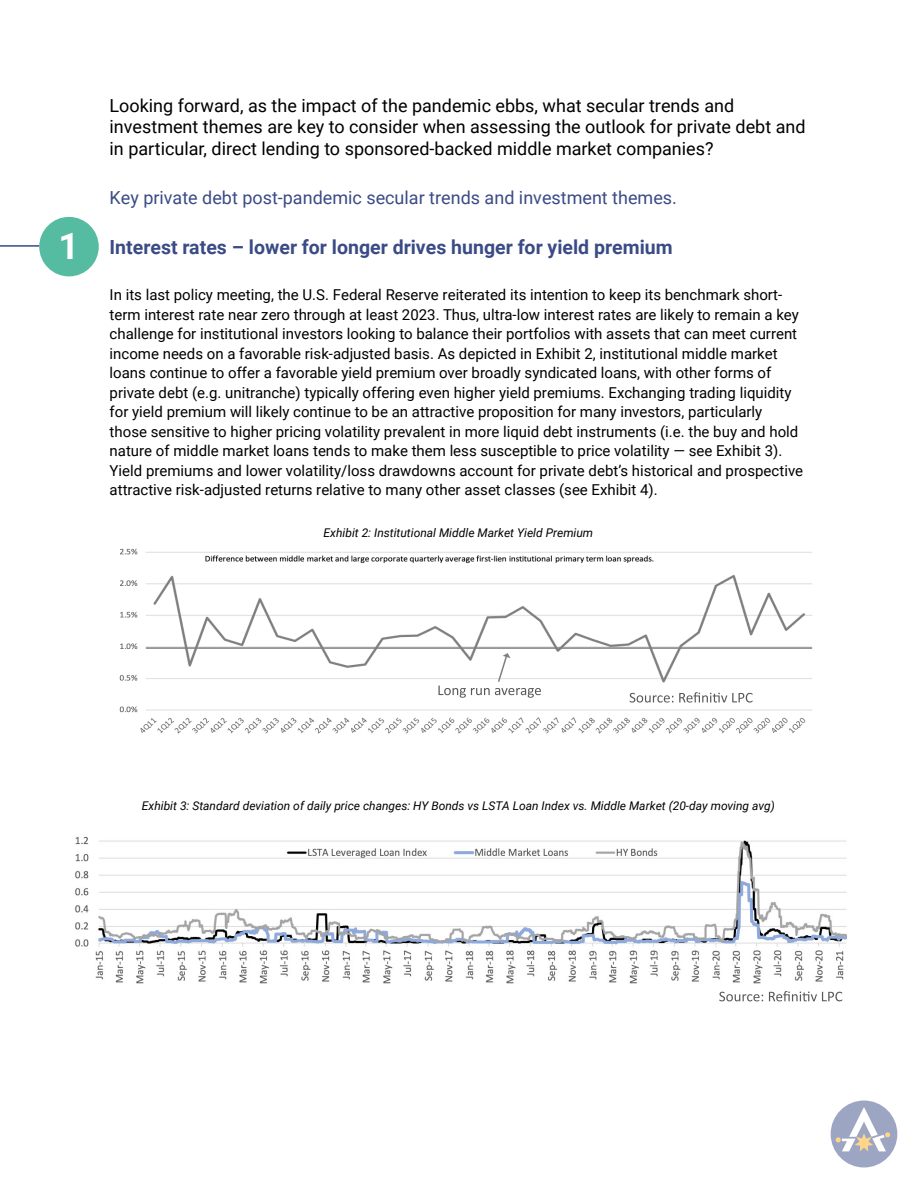
<style>
.page{position:relative;width:918px;height:1188px;background:#fff}
.page>*{position:absolute;margin:0;border:0;box-sizing:border-box;transform-origin:0 0}
.t1{font:700 36.3px "Roboto";color:#fff}
.t2{font:700 19.5px "Roboto";color:#3a4b85}
.t3{font:18px/21.6px "Roboto";color:#000}
.t4{font:18px "Roboto";color:#3a4b85}
.t5{font:15px/19.5px "Roboto";color:#000}
.t6{font:italic 12px "Roboto";color:#000}
</style>
<div class="page">
<div style="left:831px;top:1101px;width:66px;height:66px;background:#9ca5c2;border-radius:50%"></div>
<svg style="left:836px;top:1107px;width:54px;height:44px"></svg>
<img style="left:119px;top:548px;width:694px;height:186px">
<img style="left:75px;top:836px;width:772px;height:166px">
<div style="left:39px;top:217px;width:60px;height:59px;background:#56bca1;border-radius:50%"></div>
<hr style="left:0;top:245px;width:39px;height:2px;background:#3a4b85">
<div style="left:612px;top:690px;width:174px;height:18px;background:#fff"></div>
<svg style="left:630px;top:692px;width:123px;height:11px"></svg>
<hr style="left:146px;top:647px;width:666px;height:2px;background:#7f7f7f">
<svg style="left:438px;top:653px;width:103px;height:45px"></svg>
<svg style="left:719px;top:991px;width:123px;height:10px"></svg>
<h1 class="t1" style="left:59px;top:221px;width:22px">1</h1>
<p class="t3" style="left:110px;top:94px;width:698px">Looking forward, as the impact of the pandemic ebbs, what secular trends and investment themes are key to consider when assessing the outlook for private debt and in particular, direct lending to sponsored-backed middle market companies?</p>
<p class="t4" style="left:110px;top:185px;width:569px">Key private debt post-pandemic secular trends and investment themes.</p>
<h2 class="t2" style="left:110px;top:233px;width:565px">Interest rates – lower for longer drives hunger for yield premium</h2>
<p class="t5" style="left:110px;top:285px;width:695px">In its last policy meeting, the U.S. Federal Reserve reiterated its intention to keep its benchmark short&shy;term interest rate near zero through at least 2023. Thus, ultra-low interest rates are likely to remain a key challenge for institutional investors looking to balance their portfolios with assets that can meet current income needs on a favorable risk-adjusted basis. As depicted in Exhibit 2, institutional middle market loans continue to offer a favorable yield premium over broadly syndicated loans, with other forms of private debt (e.g. unitranche) typically offering even higher yield premiums. Exchanging trading liquidity for yield premium will likely continue to be an attractive proposition for many investors, particularly those sensitive to higher pricing volatility prevalent in more liquid debt instruments (i.e. the buy and hold nature of middle market loans tends to make them less susceptible to price volatility — see Exhibit 3).<br>Yield premiums and lower volatility/loss drawdowns account for private debt’s historical and prospective attractive risk-adjusted returns relative to many other asset classes (see Exhibit 4).</p>
<p class="t6" style="left:324px;top:524px;width:271px">Exhibit 2: Institutional Middle Market Yield Premium</p>
<p class="t6" style="left:142px;top:798px;width:634px">Exhibit 3: Standard deviation of daily price changes: HY Bonds vs LSTA Loan Index vs. Middle Market (20-day moving avg)</p>
</div>
